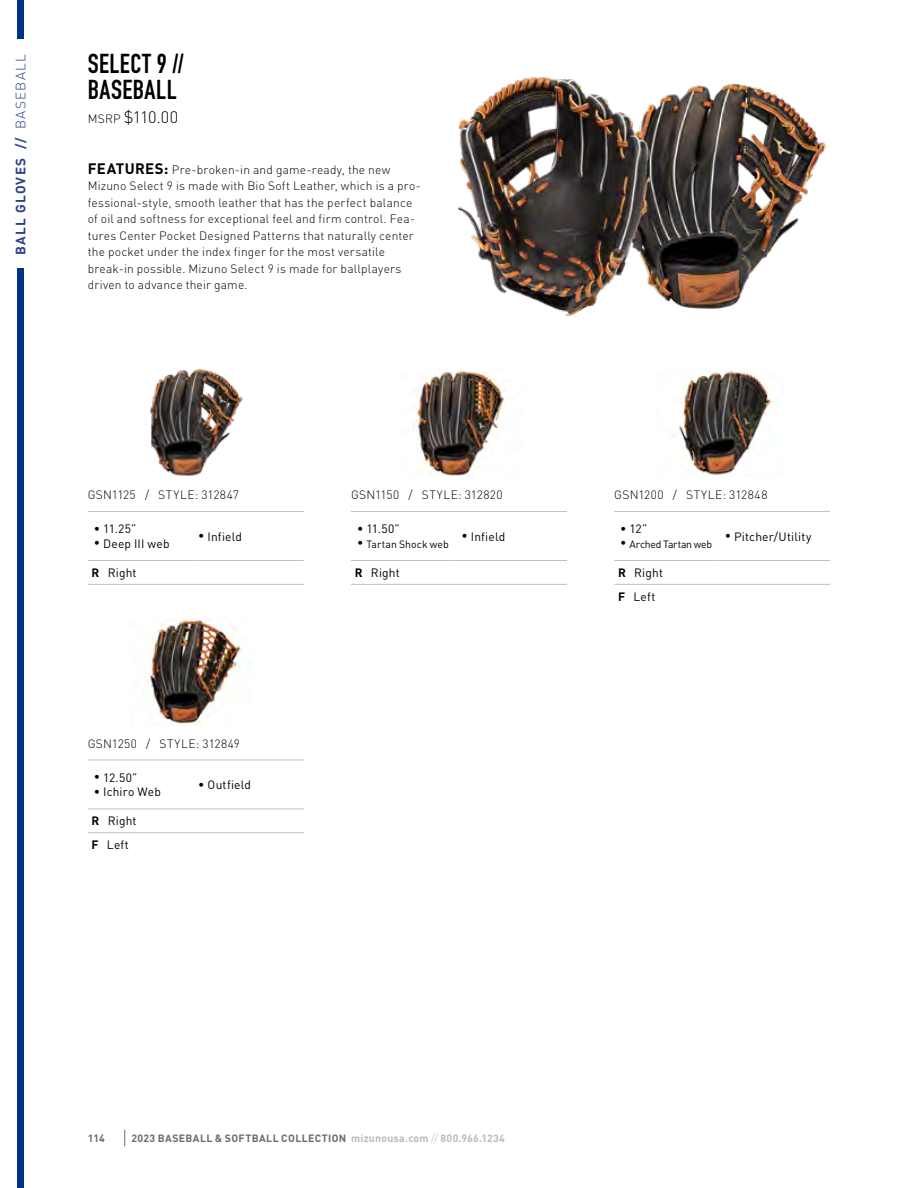
<style>
.page{position:relative;width:918px;height:1188px;background:#fff}
.page>*{position:absolute;margin:0;border:0;box-sizing:border-box;transform-origin:0 0}
.t1{font:27px/25.5px "DIN Engschrift Std";letter-spacing:.015em;color:#000}
.t2{font:300 16.5px "DINOT";color:#000}
.t3{font:700 13.5px "DINOT";letter-spacing:.085em;color:#2b4388}
.t4{font:300 12px/16.5px "DINOT";letter-spacing:.015em;color:#000}
.t5{font:12px/23.9px "DINOT";letter-spacing:.015em;color:#000}
.t6{font:300 12px "DINOT";letter-spacing:.035em;color:#000}
.t7{font:700 10.5px "DINOT";letter-spacing:.03em;color:#6c6a70}
.t8{font:10.5px "DINOT";letter-spacing:-.025em;color:#000}
.t9{font:10.5px "DINOT";letter-spacing:-.005em;color:#000}
.s1{font-weight:300}
.s2{font-size:12px}
.s3{font-weight:700;font-size:15px}
.s4{font-weight:700}
.s5{color:#bbb9b9}
.s6{font-weight:300;color:#bbb9b9}
</style>
<div class="page">
<svg style="left:124px;top:1130px;width:1px;height:16px"></svg>
<div style="left:17px;top:0;width:7px;height:39px;background:#003384"></div>
<div style="left:17px;top:269px;width:7px;height:919px;background:#003384"></div>
<img style="left:150px;top:369px;width:93px;height:107px">
<img style="left:146px;top:619px;width:97px;height:106px">
<img style="left:412px;top:369px;width:95px;height:108px">
<img style="left:679px;top:369px;width:95px;height:106px">
<svg style="left:88px;top:832px;width:216px;height:1px"></svg>
<hr style="left:88px;top:809px;width:104px;height:1px;background:#c0c0c0">
<hr style="left:192px;top:809px;width:112px;height:1px;background:#c0c0c0">
<hr style="left:88px;top:833px;width:104px;height:1px;background:#c0c0c0">
<hr style="left:192px;top:833px;width:112px;height:1px;background:#c0c0c0">
<hr style="left:88px;top:760px;width:104px;height:1px;background:#c0c0c0">
<hr style="left:192px;top:760px;width:112px;height:1px;background:#c0c0c0">
<hr style="left:614px;top:560px;width:105px;height:1px;background:#c0c0c0">
<hr style="left:719px;top:560px;width:111px;height:1px;background:#c0c0c0">
<hr style="left:614px;top:584px;width:105px;height:1px;background:#c0c0c0">
<hr style="left:719px;top:584px;width:111px;height:1px;background:#c0c0c0">
<hr style="left:614px;top:511px;width:105px;height:1px;background:#c0c0c0">
<hr style="left:719px;top:511px;width:111px;height:1px;background:#c0c0c0">
<hr style="left:351px;top:560px;width:105px;height:1px;background:#c0c0c0">
<hr style="left:456px;top:560px;width:111px;height:1px;background:#c0c0c0">
<hr style="left:351px;top:584px;width:105px;height:1px;background:#c0c0c0">
<hr style="left:456px;top:584px;width:111px;height:1px;background:#c0c0c0">
<hr style="left:351px;top:511px;width:105px;height:1px;background:#c0c0c0">
<hr style="left:456px;top:511px;width:111px;height:1px;background:#c0c0c0">
<hr style="left:88px;top:560px;width:104px;height:1px;background:#c0c0c0">
<hr style="left:192px;top:560px;width:112px;height:1px;background:#c0c0c0">
<hr style="left:88px;top:584px;width:104px;height:1px;background:#c0c0c0">
<hr style="left:192px;top:584px;width:112px;height:1px;background:#c0c0c0">
<hr style="left:88px;top:511px;width:104px;height:1px;background:#c0c0c0">
<hr style="left:192px;top:511px;width:112px;height:1px;background:#c0c0c0">
<img style="left:649px;top:83px;width:177px;height:226px">
<img style="left:459px;top:77px;width:190px;height:239px">
<p class="t3" style="left:10px;top:255px;width:202px;rotate:-90deg">BALL GLOVES // <span class="s1">BASEBALL</span></p>
<h1 class="t1" style="left:88px;top:51px;width:98px">SELECT 9 //<br>BASEBALL</h1>
<h2 class="t2" style="left:88px;top:104px;width:92px"><span class="s2">MSRP</span> $110.00</h2>
<p class="t4" style="left:88px;top:160px;width:335px"><span class="s3">FEATURES:</span> Pre-broken-in and game-ready, the new Mizuno Select 9 is made with Bio Soft Leather, which is a pro&shy;fessional-style, smooth leather that has the perfect balance of oil and softness for exceptional feel and firm control. Fea&shy;tures Center Pocket Designed Patterns that naturally center the pocket under the index finger for the most versatile break-in possible. Mizuno Select 9 is made for ballplayers driven to advance their game.</p>
<p class="t4" style="left:88px;top:486px;width:153px">GSN1125 / STYLE: 312847</p>
<p class="t5" style="left:94px;top:516px;width:44px">• 11.25”</p>
<p class="t5" style="left:94px;top:531px;width:77px">• Deep III web</p>
<p class="t5" style="left:198px;top:524px;width:45px">• Infield</p>
<p class="t5" style="left:92px;top:560px;width:47px"><span class="s4">R</span> Right</p>
<p class="t4" style="left:88px;top:734px;width:154px">GSN1250 / STYLE: 312849</p>
<p class="t5" style="left:94px;top:765px;width:45px">• 12.50”</p>
<p class="t5" style="left:94px;top:779px;width:69px">• Ichiro Web</p>
<p class="t5" style="left:198px;top:772px;width:54px">• Outfield</p>
<p class="t5" style="left:92px;top:808px;width:47px"><span class="s4">R</span> Right<br><span class="s4">F</span> Left</p>
<p class="t4" style="left:351px;top:486px;width:153px">GSN1150 / STYLE: 312820</p>
<p class="t5" style="left:357px;top:516px;width:44px">• 11.50”</p>
<p class="t9" style="left:357px;top:536px;width:93px"><span class="s2">•</span> Tartan Shock web</p>
<p class="t5" style="left:462px;top:524px;width:45px">• Infield</p>
<p class="t5" style="left:355px;top:560px;width:47px"><span class="s4">R</span> Right</p>
<p class="t6" style="left:614px;top:486px;width:155px">GSN1200 / STYLE: 312848</p>
<p class="t5" style="left:620px;top:516px;width:29px">• 12”</p>
<p class="t8" style="left:620px;top:536px;width:93px"><span class="s2">•</span> Arched Tartan web</p>
<p class="t5" style="left:725px;top:524px;width:88px">• Pitcher/Utility</p>
<p class="t5" style="left:618px;top:560px;width:47px"><span class="s4">R</span> Right<br><span class="s4">F</span> Left</p>
<p class="t7" style="left:88px;top:1130px;width:19px">114</p>
<p class="t7" style="left:131px;top:1130px;width:375px">2023 BASEBALL &amp; SOFTBALL COLLECTION <span class="s5">mizunousa.com</span> <span class="s6">//</span> <span class="s5">800.966.1234</span></p>
</div>
